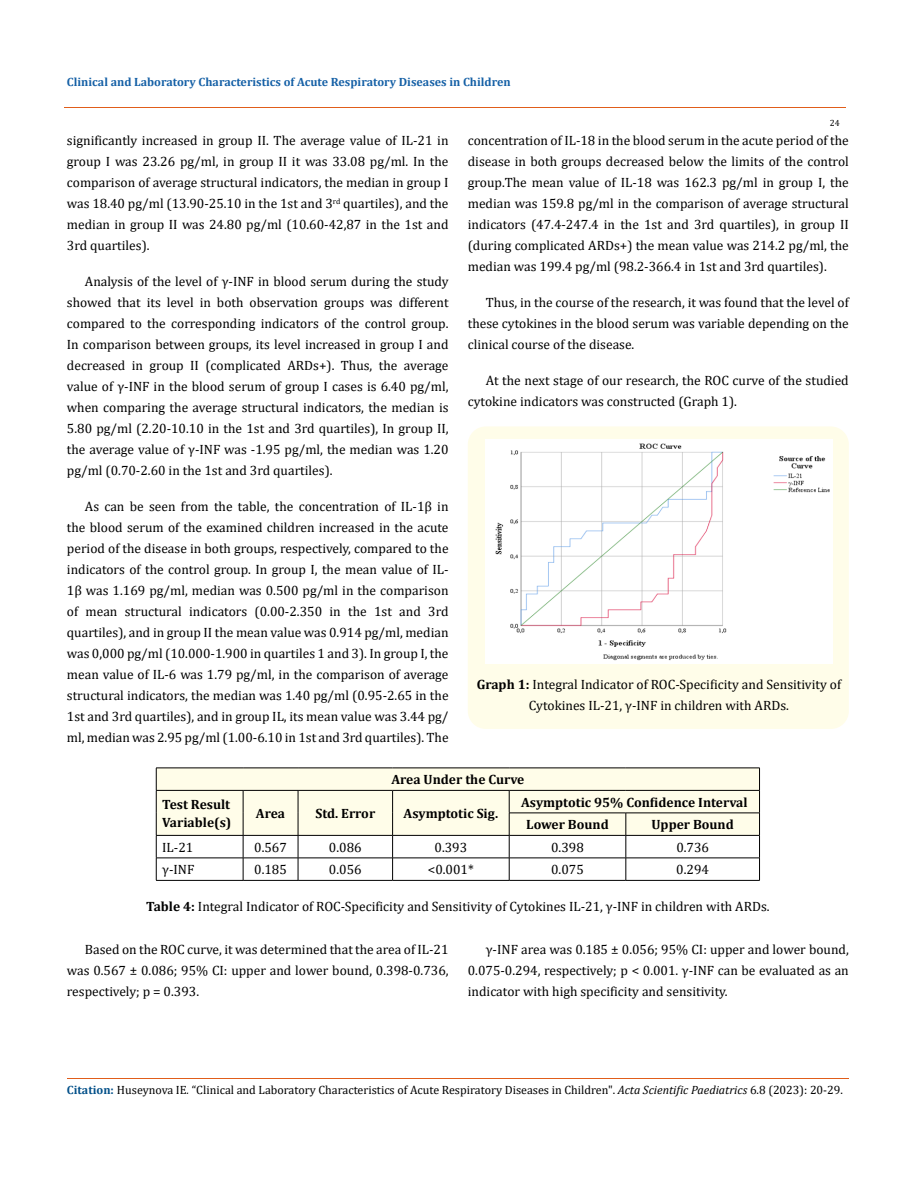
<style>
.page{position:relative;width:917px;height:1188px;background:#fff}
.page>*{position:absolute;margin:0;border:0;box-sizing:border-box;transform-origin:0 0}
.t1{font:13.5px/21px "Cambria";color:#000;text-align:justify}
.t2{font:700 13.5px/18px "Cambria";color:#000}
.t3{font:12px "Cambria";color:#000}
.t4{font:700 12px "Cambria";color:#1560a6}
.t5{font:9px "Cambria";color:#000}
.s1{font-weight:700}
.s2{font-weight:700;color:#035089}
.s3{font-style:italic}
</style>
<div class="page">
<div style="left:468px;top:426px;width:380px;height:303px;background:#fffde9;border-radius:18px"></div>
<img style="left:485px;top:440px;width:347px;height:224px">
<svg style="left:156px;top:768px;width:604px;height:112px"></svg>
<hr style="left:156px;top:880px;width:87px;height:1px;background:#000">
<hr style="left:243px;top:880px;width:55px;height:1px;background:#000">
<hr style="left:298px;top:880px;width:94px;height:1px;background:#000">
<hr style="left:392px;top:880px;width:117px;height:1px;background:#000">
<hr style="left:509px;top:880px;width:116px;height:1px;background:#000">
<hr style="left:625px;top:880px;width:134px;height:1px;background:#000">
<hr style="left:64px;top:108px;width:781px;height:1px;background:#e05d1a">
<hr style="left:67px;top:1078px;width:781px;height:1px;background:#e05d1a">
<p class="t4" style="left:67px;top:73px;width:445px">Clinical and Laboratory Characteristics of Acute Respiratory Diseases in Children</p>
<p class="t5" style="left:829px;top:118px;width:11px">24</p>
<p class="t1" style="left:67px;top:130px;width:383px">significantly increased in group II. The average value of IL-21 in group I was 23.26 pg/ml, in group II it was 33.08 pg/ml. In the comparison of average structural indicators, the median in group I was 18.40 pg/ml (13.90-25.10 in the 1st and 3<sup>rd</sup> quartiles), and the median in group II was 24.80 pg/ml (10.60-42,87 in the 1st and 3rd quartiles).</p>
<p class="t1" style="left:67px;top:271px;width:383px;text-indent:18px">Analysis of the level of γ-INF in blood serum during the study showed that its level in both observation groups was different compared to the corresponding indicators of the control group.<br>In comparison between groups, its level increased in group I and decreased in group II (complicated ARDs+). Thus, the average value of γ-INF in the blood serum of group I cases is 6.40 pg/ml, when comparing the average structural indicators, the median is 5.80 pg/ml (2.20-10.10 in the 1st and 3rd quartiles), In group II, the average value of γ-INF was -1.95 pg/ml, the median was 1.20 pg/ml (0.70-2.60 in the 1st and 3rd quartiles).</p>
<p class="t1" style="left:67px;top:496px;width:383px;text-indent:18px">As can be seen from the table, the concentration of IL-1β in the blood serum of the examined children increased in the acute period of the disease in both groups, respectively, compared to the indicators of the control group. In group I, the mean value of IL-1β was 1.169 pg/ml, median was 0.500 pg/ml in the comparison of mean structural indicators (0.00-2.350 in the 1st and 3rd quartiles), and in group II the mean value was 0.914 pg/ml, median was 0,000 pg/ml (10.000-1.900 in quartiles 1 and 3). In group I, the mean value of IL-6 was 1.79 pg/ml, in the comparison of average structural indicators, the median was 1.40 pg/ml (0.95-2.65 in the 1st and 3rd quartiles), and in group IL, its mean value was 3.44 pg/ ml, median was 2.95 pg/ml (1.00-6.10 in 1st and 3rd quartiles). The</p>
<p class="t1" style="left:468px;top:130px;width:382px">concentration of IL-18 in the blood serum in the acute period of the disease in both groups decreased below the limits of the control group.The mean value of IL-18 was 162.3 pg/ml in group I, the median was 159.8 pg/ml in the comparison of average structural indicators (47.4-247.4 in the 1st and 3rd quartiles), in group II (during complicated ARDs+) the mean value was 214.2 pg/ml, the median was 199.4 pg/ml (98.2-366.4 in 1st and 3rd quartiles).</p>
<p class="t1" style="left:468px;top:292px;width:382px;text-indent:18px">Thus, in the course of the research, it was found that the level of these cytokines in the blood serum was variable depending on the clinical course of the disease.</p>
<p class="t1" style="left:468px;top:370px;width:382px;text-indent:18px">At the next stage of our research, the ROC curve of the studied cytokine indicators was constructed (Graph 1).</p>
<p class="t1" style="left:476px;top:674px;width:366px;text-align:center"><span class="s1">Graph 1:</span> Integral Indicator of ROC-Specificity and Sensitivity of<br>Cytokines IL-21, γ-INF in children with ARDs.</p>
<p class="t2" style="left:391px;top:770px;width:134px">Area Under the Curve</p>
<p class="t2" style="left:162px;top:795px;width:71px">Test Result<br>Variable(s)</p>
<p class="t2" style="left:256px;top:804px;width:31px">Area</p>
<p class="t2" style="left:315px;top:804px;width:61px">Std. Error</p>
<p class="t2" style="left:403px;top:804px;width:96px">Asymptotic Sig.</p>
<p class="t2" style="left:526px;top:791px;width:223px;line-height:22.5px;text-indent:-5px">Asymptotic 95% Confidence Interval<br>Lower Bound</p>
<p class="t2" style="left:651px;top:815px;width:84px">Upper Bound</p>
<p class="t1" style="left:162px;top:837px;width:33px">IL-21</p>
<p class="t1" style="left:254px;top:837px;width:34px">0.567</p>
<p class="t1" style="left:329px;top:837px;width:34px">0.086</p>
<p class="t1" style="left:434px;top:837px;width:34px">0.393</p>
<p class="t1" style="left:551px;top:837px;width:34px">0.398</p>
<p class="t1" style="left:676px;top:837px;width:34px">0.736</p>
<p class="t1" style="left:162px;top:859px;width:34px">γ-INF</p>
<p class="t1" style="left:254px;top:859px;width:34px">0.185</p>
<p class="t1" style="left:329px;top:859px;width:34px">0.056</p>
<p class="t1" style="left:428px;top:859px;width:47px">&lt;0.001*</p>
<p class="t1" style="left:551px;top:859px;width:34px">0.075</p>
<p class="t1" style="left:676px;top:859px;width:34px">0.294</p>
<p class="t1" style="left:146px;top:895px;width:625px"><span class="s1">Table 4:</span> Integral Indicator of ROC-Specificity and Sensitivity of Cytokines IL-21, γ-INF in children with ARDs.</p>
<p class="t1" style="left:67px;top:939px;width:383px;text-indent:18px">Based on the ROC curve, it was determined that the area of IL-21 was 0.567 ± 0.086; 95% CI: upper and lower bound, 0.398-0.736, respectively; p = 0.393.</p>
<p class="t1" style="left:468px;top:939px;width:382px;text-indent:18px">γ-INF area was 0.185 ± 0.056; 95% CI: upper and lower bound, 0.075-0.294, respectively; p &lt; 0.001. γ-INF can be evaluated as an indicator with high specificity and sensitivity.</p>
<p class="t3" style="left:67px;top:1083px;width:777px"><span class="s2">Citation:</span> Huseynova IE<span class="s3">.</span> “Clinical and Laboratory Characteristics of Acute Respiratory Diseases in Children". <span class="s3">Acta Scientific Paediatrics</span> 6.8 (2023): 20-29.</p>
</div>
